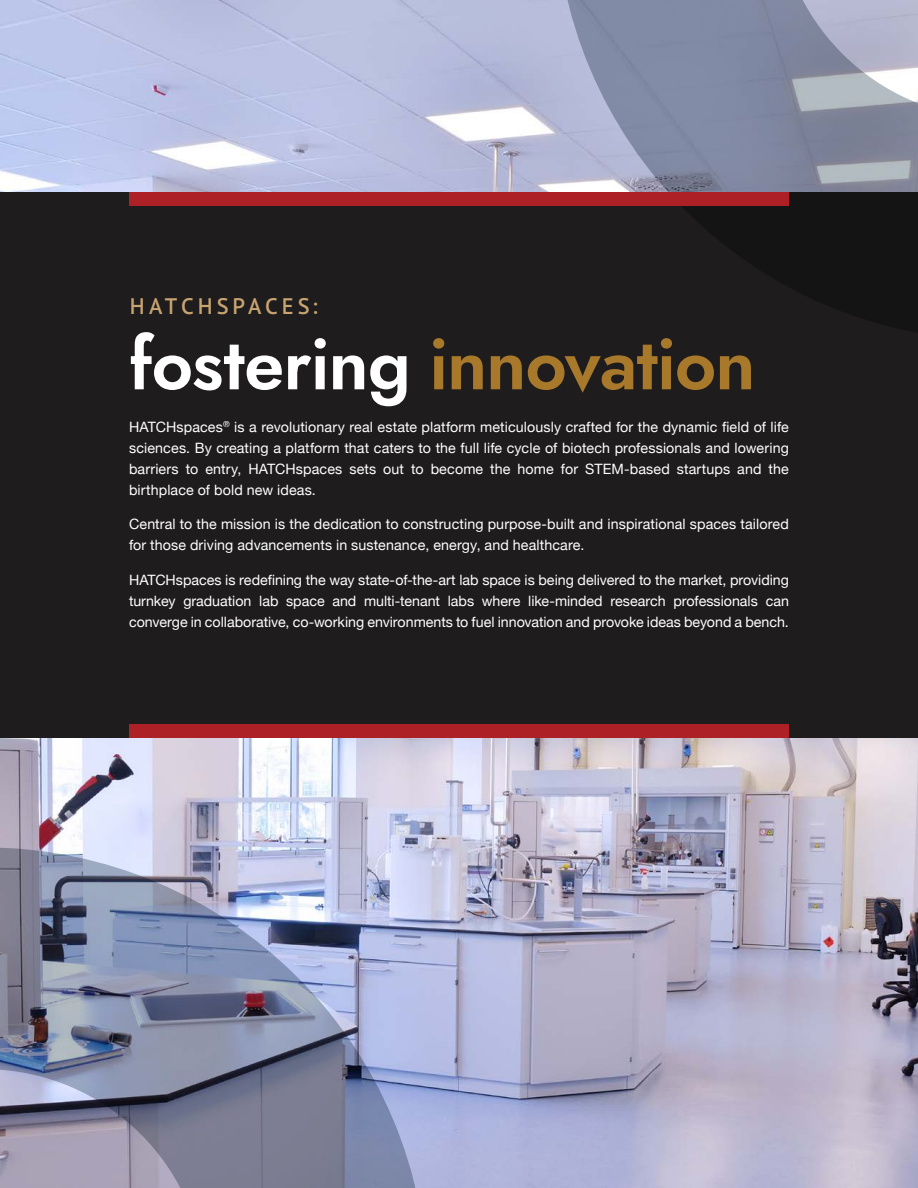
<style>
.page{position:relative;width:918px;height:1188px;background:#fff}
.page>*{position:absolute;margin:0;border:0;box-sizing:border-box;transform-origin:0 0}
.t1{font:72px "Jost";letter-spacing:-.015em;color:#a8792b}
.t2{font:600 22.5px "PT Sans Pro";letter-spacing:.17em;color:#c7a470}
.t3{font:14.25px/21px "Helvetica Neue";letter-spacing:.01em;color:#fff;text-align:justify}
.s1{color:#fff}
</style>
<div class="page">
<img style="left:0;top:738px;width:918px;height:450px">
<img style="left:0;top:0;width:555px;height:192px">
<div style="left:0;top:192px;width:918px;height:546px;background:#1f1c1d"></div>
<img style="left:0;top:847px;width:427px;height:341px">
<svg style="left:555px;top:0;width:363px;height:192px;background:#9198af"></svg>
<div style="left:129px;top:192px;width:660px;height:14px;background:#ac2026"></div>
<div style="left:129px;top:724px;width:660px;height:14px;background:#ac2026"></div>
<p class="t2" style="left:130px;top:292px;width:189px">HATCHSPACES:</p>
<p class="t1" style="left:129px;top:315px;width:628px"><span class="s1">fostering</span> innovation</p>
<p class="t3" style="left:129px;top:417px;width:661px">HATCHspaces<sup>®</sup> is a revolutionary real estate platform meticulously crafted for the dynamic field of life sciences. By creating a platform that caters to the full life cycle of biotech professionals and lowering barriers to entry, HATCHspaces sets out to become the home for STEM-based startups and the birthplace of bold new ideas.</p>
<p class="t3" style="left:129px;top:515px;width:661px">Central to the mission is the dedication to constructing purpose-built and inspirational spaces tailored for those driving advancements in sustenance, energy, and healthcare.</p>
<p class="t3" style="left:129px;top:570px;width:661px">HATCHspaces is redefining the way state-of-the-art lab space is being delivered to the market, providing turnkey graduation lab space and multi-tenant labs where like-minded research professionals can converge in collaborative, co-working environments to fuel innovation and provoke ideas beyond a bench.</p>
</div>
